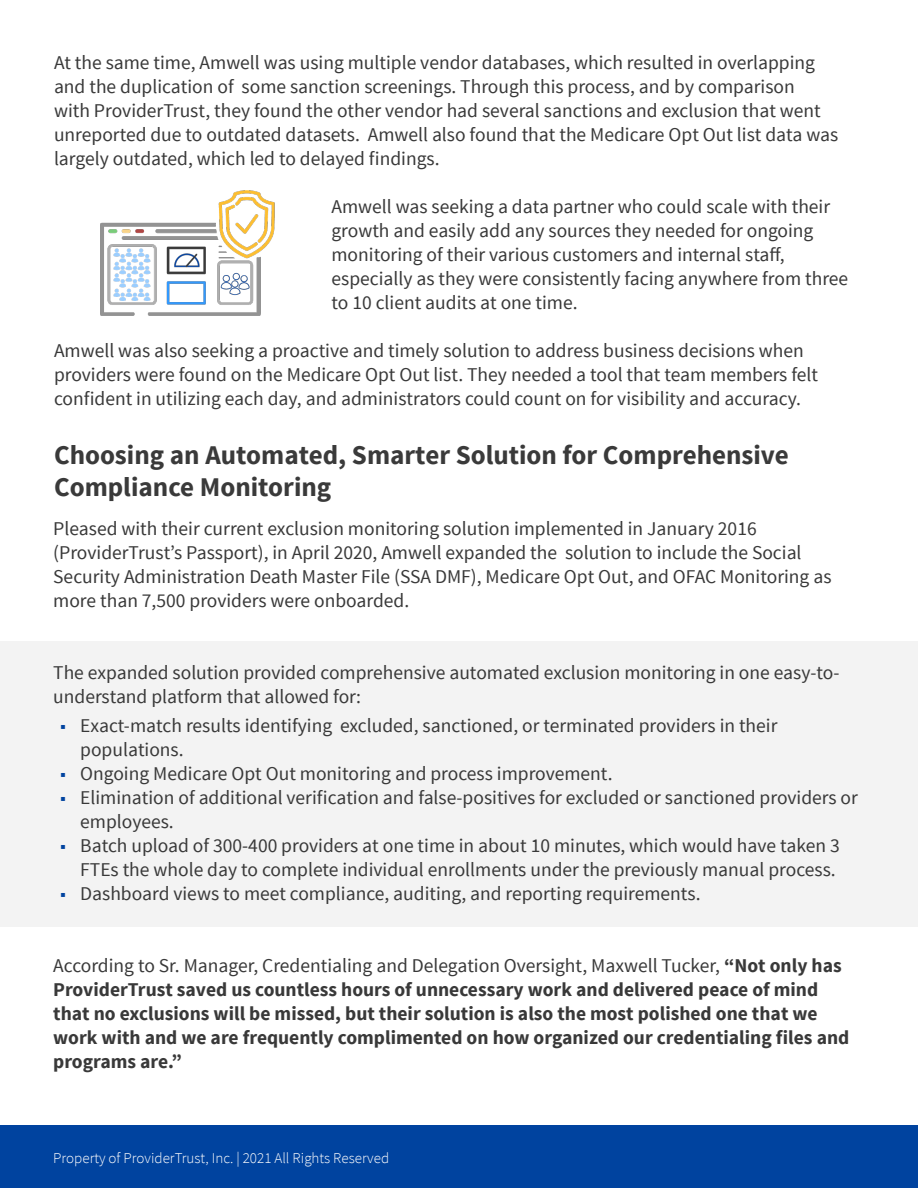
<style>
.page{position:relative;width:918px;height:1188px;background:#fff}
.page>*{position:absolute;margin:0;border:0;box-sizing:border-box;transform-origin:0 0}
.t1{font:700 27px/32.4px "Source Sans Pro";color:#3a3a3a}
.t2{font:19.5px/24px "Source Sans Pro";color:#393939}
.t3{font:700 19.5px/24px "Source Sans Pro";color:#393939}
.t4{font:300 15px "Source Sans Pro";color:#fff}
.s1{color:#00439f}
.s2{font-weight:400}
</style>
<div class="page">
<div style="left:0;top:1125px;width:918px;height:63px;background:#00439f"></div>
<div style="left:0;top:642px;width:918px;height:285px;background:#f3f3f3"></div>
<img style="left:101px;top:190px;width:174px;height:125px">
<p class="t2" style="left:54px;top:50px;width:786px">At the same time, Amwell was using multiple vendor databases, which resulted in overlapping and the duplication of some sanction screenings. Through this process, and by comparison<br>with ProviderTrust, they found the other vendor had several sanctions and exclusion that went unreported due to outdated datasets. Amwell also found that the Medicare Opt Out list data was largely outdated, which led to delayed findings.</p>
<p class="t2" style="left:332px;top:194px;width:518px">Amwell was seeking a data partner who could scale with their growth and easily add any sources they needed for ongoing monitoring of their various customers and internal staff, especially as they were consistently facing anywhere from three to 10 client audits at one time.</p>
<p class="t2" style="left:54px;top:338px;width:766px">Amwell was also seeking a proactive and timely solution to address business decisions when providers were found on the Medicare Opt Out list. They needed a tool that team members felt confident in utilizing each day, and administrators could count on for visibility and accuracy.</p>
<p class="t1" style="left:54px;top:440px;width:736px">Choosing an Automated, Smarter Solution for Comprehensive<br>Compliance Monitoring</p>
<p class="t2" style="left:53px;top:517px;width:780px">Pleased with their current exclusion monitoring solution implemented in January 2016 (ProviderTrust’s Passport), in April 2020, Amwell expanded the solution to include the Social Security Administration Death Master File (SSA DMF), Medicare Opt Out, and OFAC Monitoring as more than 7,500 providers were onboarded.</p>
<p class="t2" style="left:53px;top:661px;width:788px">The expanded solution provided comprehensive automated exclusion monitoring in one easy-to&shy;understand platform that allowed for:</p>
<p class="t2" style="left:80px;top:714px;width:699px;text-indent:-20px"><span class="s1">■</span> Exact-match results identifying excluded, sanctioned, or terminated providers in their populations.</p>
<p class="t2" style="left:60px;top:762px;width:554px"><span class="s1">■</span> Ongoing Medicare Opt Out monitoring and process improvement.</p>
<p class="t2" style="left:80px;top:786px;width:779px;text-indent:-20px"><span class="s1">■</span> Elimination of additional verification and false-positives for excluded or sanctioned providers or employees.</p>
<p class="t2" style="left:60px;top:834px;width:781px;text-align:right"><span class="s1">■</span> Batch upload of 300-400 providers at one time in about 10 minutes, which would have taken 3<br>FTEs the whole day to complete individual enrollments under the previously manual process.</p>
<p class="t2" style="left:60px;top:882px;width:642px"><span class="s1">■</span> Dashboard views to meet compliance, auditing, and reporting requirements.</p>
<p class="t3" style="left:53px;top:954px;width:798px"><span class="s2">According to Sr. Manager, Credentialing and Delegation Oversight, Maxwell Tucker,</span> “Not only has ProviderTrust saved us countless hours of unnecessary work and delivered peace of mind that no exclusions will be missed, but their solution is also the most polished one that we work with and we are frequently complimented on how organized our credentialing files and programs are.”</p>
<p class="t4" style="left:53px;top:1149px;width:337px">Property of ProviderTrust, Inc. | 2021 All Rights Reserved</p>
</div>
